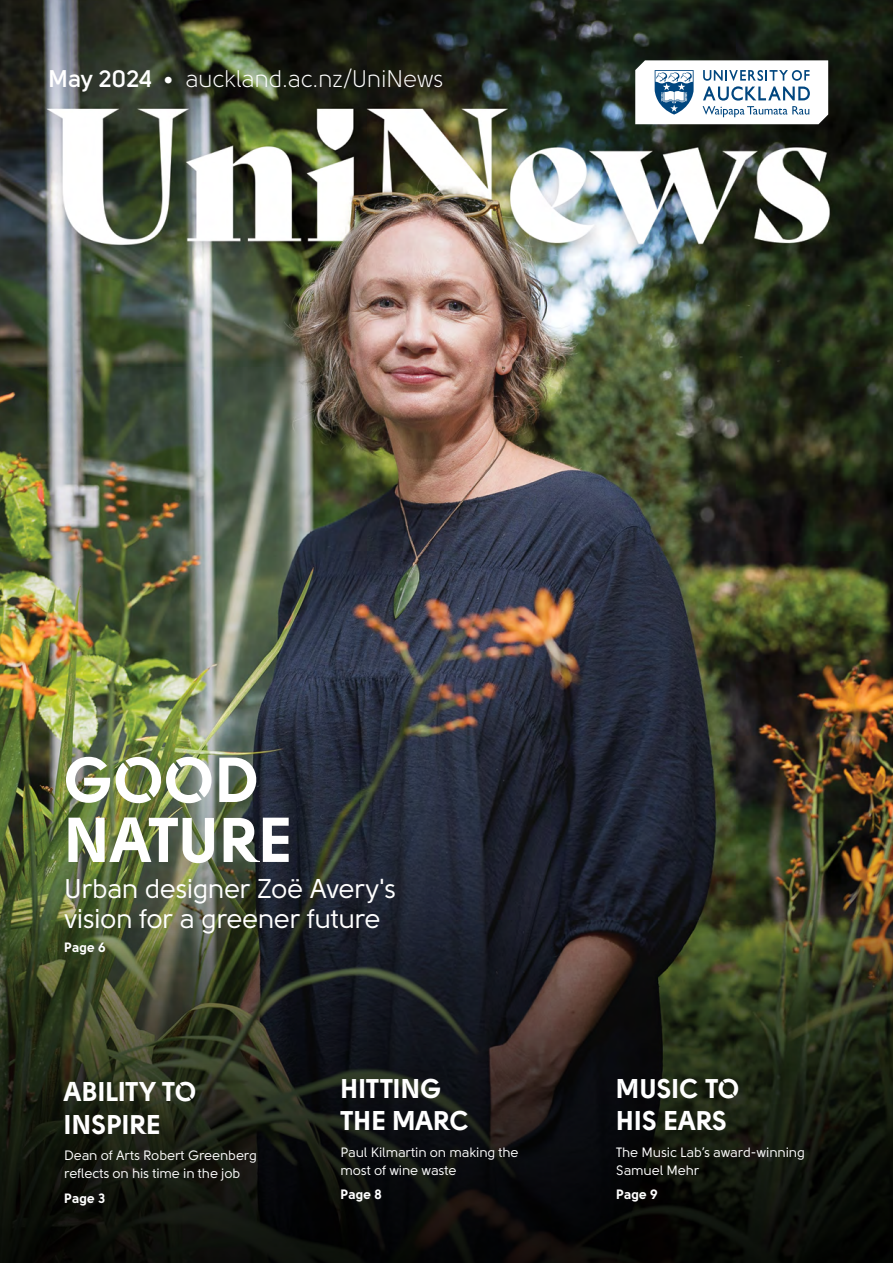
<style>
.page{position:relative;width:893px;height:1263px;background:#fff}
.page>*{position:absolute;margin:0;border:0;box-sizing:border-box;transform-origin:0 0}
.t1{font:63px/60px "Solomon UOA Bold";letter-spacing:-.01em;color:#fff}
.t2{font:27px/30px "Solomon Sans Normal";letter-spacing:-.02em;color:#fff}
.t3{font:27px/32.4px "Solomon UOA Bold";color:#fff}
.t4{font:24px "Solomon UOA Book";letter-spacing:-.02em;color:#fff}
.t5{font:13.5px/18px "Solomon Sans Normal";letter-spacing:-.01em;color:#fff}
.t6{font:13.5px "Solomon Sans Bold";letter-spacing:-.01em;color:#fff}
.s1{font-family:"Solomon UOA Semi";font-weight:700}
</style>
<div class="page">
<img style="left:0;top:0;width:893px;height:749px">
<svg style="left:0;top:749px;width:893px;height:514px;background:#262a20"></svg>
<svg style="left:635px;top:60px;width:193px;height:64px"></svg>
<h3 class="t4" style="left:48px;top:65px;width:397px"><span class="s1">May 2024 •</span> auckland.ac.nz/UniNews</h3>
<h1 class="t1" style="left:64px;top:749px;width:229px">GOOD<br>NATURE</h1>
<h2 class="t2" style="left:64px;top:873px;width:333px">Urban designer Zoë Avery's vision for a greener future</h2>
<p class="t6" style="left:64px;top:939px;width:44px">Page 6</p>
<h2 class="t3" style="left:64px;top:1075px;width:134px">ABILITY TO<br>INSPIRE</h2>
<p class="t5" style="left:64px;top:1146px;width:194px">Dean of Arts Robert Greenberg reflects on his time in the job</p>
<p class="t6" style="left:64px;top:1190px;width:43px">Page 3</p>
<h2 class="t3" style="left:341px;top:1072px;width:130px">HITTING<br>THE MARC</h2>
<p class="t5" style="left:341px;top:1143px;width:180px">Paul Kilmartin on making the most of wine waste</p>
<p class="t6" style="left:341px;top:1186px;width:43px">Page 8</p>
<h2 class="t3" style="left:616px;top:1072px;width:125px">MUSIC TO<br>HIS EARS</h2>
<p class="t5" style="left:616px;top:1143px;width:190px">The Music Lab’s award-winning<br>Samuel Mehr</p>
<p class="t6" style="left:616px;top:1186px;width:44px">Page 9</p>
</div>
